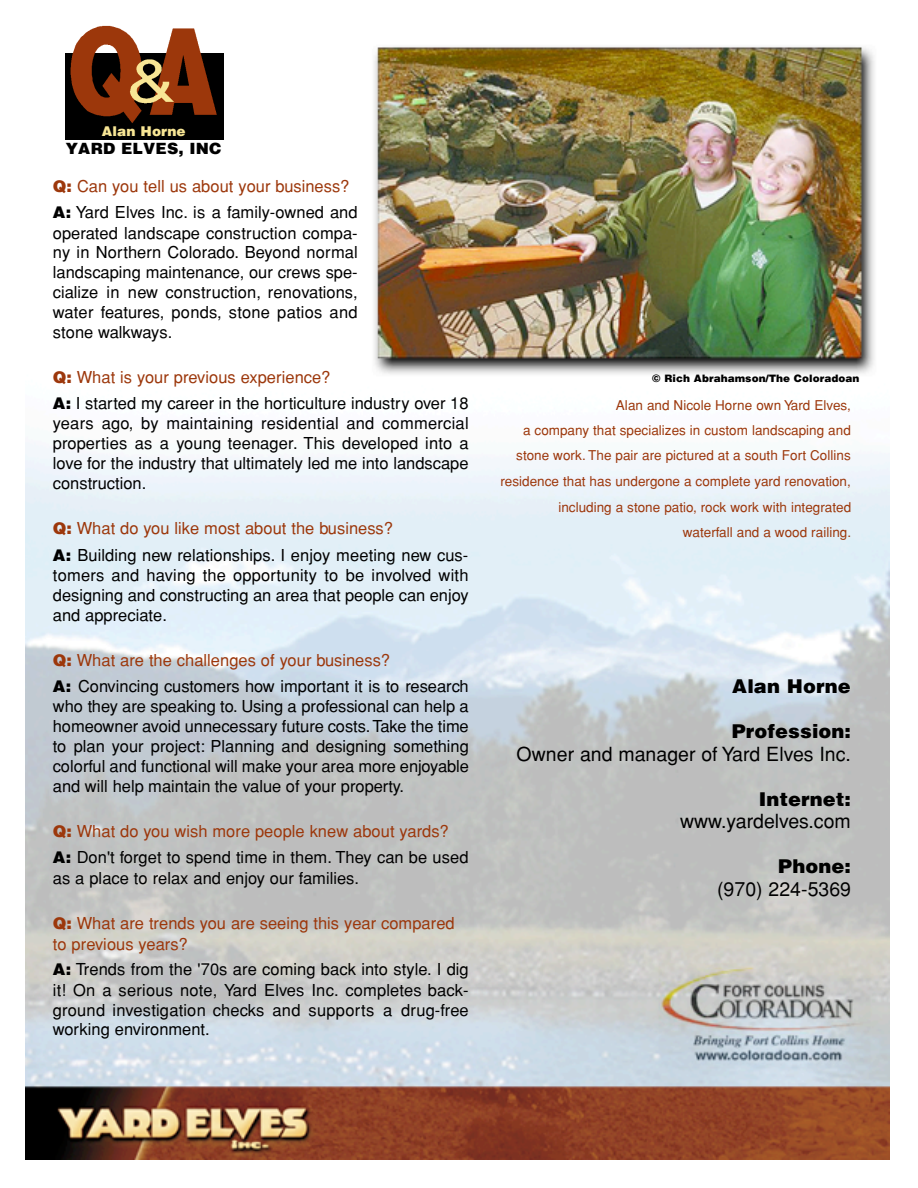
<style>
.page{position:relative;width:918px;height:1188px;background:#fff}
.page>*{position:absolute;margin:0;border:0;box-sizing:border-box;transform-origin:0 0}
.t1{font:19.5px "Helvetica";color:#000}
.t2{font:900 19.5px "Helvetica";color:#000}
.t3{font:16.5px/19.8px "Helvetica";color:#000}
.t4{font:16.5px/20.9px "Helvetica";color:#9c370b}
.t5{font:900 15.9px "Helvetica";color:#000}
.t6{font:900 13.8px "Helvetica";color:#f8e695}
.t7{font:13.5px/25.5px "Helvetica";color:#9c370b;text-align:right}
.t8{font:900 10.5px "Helvetica";color:#000}
.s1{font-weight:900;color:#9c370b}
.s2{color:#9c370b}
.s3{font-weight:900}
</style>
<div class="page">
<img style="left:26px;top:46px;width:864px;height:1114px">
<div style="left:65px;top:54px;width:158px;height:86px;background:#000"></div>
<svg style="left:71px;top:26px;width:146px;height:97px"></svg>
<p class="t6" style="left:102px;top:122px;width:85px">Alan Horne</p>
<p class="t5" style="left:66px;top:138px;width:157px">YARD ELVES, INC</p>
<p class="t3" style="left:53px;top:175px;width:306px;line-height:26px"><span class="s1">Q:</span> <span class="s2">Can you tell us about your business?<br></span><span class="s3">A:</span> Yard Elves Inc. is a family-owned and</p>
<p class="t3" style="left:53px;top:225px;width:306px;text-align:justify">operated landscape construction compa&shy;ny in Northern Colorado. Beyond normal landscaping maintenance, our crews spe&shy;cialize in new construction, renovations, water features, ponds, stone patios and stone walkways.</p>
<p class="t3" style="left:53px;top:365px;width:417px;line-height:26.2px"><span class="s1">Q:</span> <span class="s2">What is your previous experience?<br></span><span class="s3">A:</span> I started my career in the horticulture industry over 18</p>
<p class="t3" style="left:53px;top:415px;width:417px;text-align:justify">years ago, by maintaining residential and commercial properties as a young teenager. This developed into a love for the industry that ultimately led me into landscape construction.</p>
<p class="t3" style="left:53px;top:517px;width:417px;line-height:26.2px"><span class="s1">Q:</span> <span class="s2">What do you like most about the business?<br></span><span class="s3">A:</span> Building new relationships. I enjoy meeting new cus-</p>
<p class="t3" style="left:53px;top:567px;width:417px;text-align:justify">tomers and having the opportunity to be involved with designing and constructing an area that people can enjoy and appreciate.</p>
<p class="t3" style="left:53px;top:648px;width:417px;line-height:26.2px"><span class="s1">Q:</span> <span class="s2">What are the challenges of your business?<br></span><span class="s3">A:</span> C o nvincing customers how important it is to research</p>
<p class="t3" style="left:53px;top:698px;width:418px;text-align:justify">who they are speaking to. Using a professional can help a h o m e owner avoid unnecessary future costs.Ta ke the time to plan your project: Planning and designing something colorful and functional will make your area more enjoya ble and will help maintain the value of your property.</p>
<p class="t3" style="left:53px;top:820px;width:417px;line-height:26.2px"><span class="s1">Q:</span> <span class="s2">What do you wish more people knew about yards?<br></span><span class="s3">A:</span> Don't forget to spend time in them. They can be used</p>
<p class="t3" style="left:53px;top:870px;width:308px">as a place to relax and enjoy our families.</p>
<p class="t4" style="left:53px;top:914px;width:403px"><span class="s3">Q:</span> What are trends you are seeing this year compared to previous years?</p>
<p class="t3" style="left:53px;top:961px;width:417px;text-align:justify"><span class="s3">A:</span> Trends from the '70s are coming back into style. I dig it! On a serious note, Yard Elves Inc. completes back&shy;ground investigation checks and supports a drug-free working environment.</p>
<p class="t8" style="left:652px;top:371px;width:209px">© Rich Abrahamson/The Coloradoan</p>
<p class="t7" style="left:500px;top:393px;width:352px">Alan and Nicole Horne own Yard Elves,<br>a company that specializes in custom landscaping and stone work. The pair are pictured at a south Fort Collins residence that has undergone a complete yard renovation, including a stone patio, rock work with integrated<br>waterfall and a wood railing.</p>
<p class="t2" style="left:732px;top:673px;width:120px">Alan Horne</p>
<p class="t2" style="left:732px;top:718px;width:121px">Profession:</p>
<p class="t1" style="left:517px;top:747px;width:336px">Owner and manager of Yard Elves Inc.</p>
<p class="t2" style="left:759px;top:785px;width:94px">Internet:</p>
<p class="t1" style="left:680px;top:814px;width:172px">www.yardelves.com</p>
<p class="t2" style="left:778px;top:853px;width:74px">Phone:</p>
<p class="t1" style="left:717px;top:882px;width:136px">(970) 224-5369</p>
</div>
